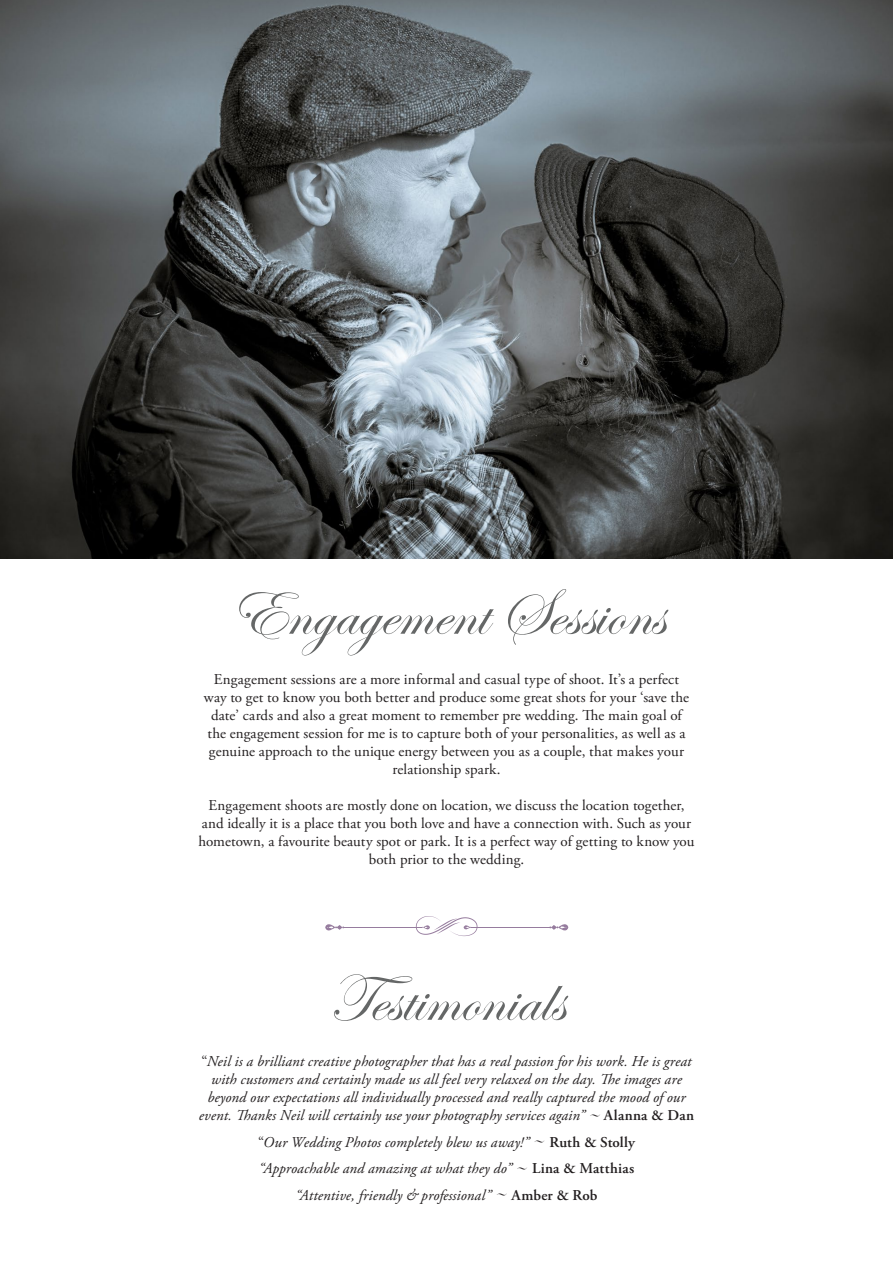
<style>
.page{position:relative;width:893px;height:1263px;background:#fff}
.page>*{position:absolute;margin:0;border:0;box-sizing:border-box;transform-origin:0 0}
.Headings{font:67.5px "Edwardian Script ITC";color:#656767}
.copy{font:15px/18px "Adobe Garamond Pro";letter-spacing:.005em;color:#231f20;text-align:center}
.copy-2{font:italic 15px/18px "Adobe Garamond Pro";letter-spacing:.005em;color:#231f20;text-align:center}
.s1{font-style:normal}
.s2{font-family:"Snell Roundhand";font-style:normal;font-size:19.5px}
.s3{font-weight:600;font-style:normal}
</style>
<div class="page">
<img style="left:0;top:0;width:893px;height:558px">
<svg style="left:549px;top:924px;width:19px;height:7px"></svg>
<hr style="left:471px;top:927px;width:79px;height:1px;background:#967c9e">
<svg style="left:325px;top:924px;width:19px;height:7px"></svg>
<svg style="left:416px;top:916px;width:61px;height:20px"></svg>
<hr style="left:343px;top:927px;width:79px;height:1px;background:#967c9e">
<p class="Headings" style="left:229px;top:576px;width:437px">Engagement Sessions</p>
<p class="copy" style="left:204px;top:670px;width:487px">Engagement sessions are a more informal and casual type of shoot. It’s a perfect way to get to know you both better and produce some great shots for your ‘save the date’ cards and also a great moment to remember pre wedding. The main goal of the engagement session for me is to capture both of your personalities, as well as a genuine approach to the unique energy between you as a couple, that makes your relationship spark.</p>
<p class="copy" style="left:199px;top:796px;width:497px">Engagement shoots are mostly done on location, we discuss the location together, and ideally it is a place that you both love and have a connection with. Such as your hometown, a favourite beauty spot or park. It is a perfect way of getting to know you both prior to the wedding.</p>
<p class="Headings" style="left:329px;top:962px;width:237px">Testimonials</p>
<p class="copy-2" style="left:199px;top:1053px;width:497px"><span class="s1">“</span>Neil is a brilliant creative photographer that has a real passion for his work. He is great with customers and certainly made us all feel very relaxed on the day. The images are beyond our expectations all individually processed and really captured the mood of our event. Thanks Neil will certainly use your photography services again” <span class="s2">~</span> <span class="s3">Alanna &amp; Dan</span></p>
<p class="copy-2" style="left:258px;top:1133px;width:378px"><span class="s1">“</span>Our Wedding Photos completely blew us away!” <span class="s2">~</span> <span class="s3">Ruth &amp; Stolly</span></p>
<p class="copy-2" style="left:259px;top:1160px;width:377px">“Approachable and amazing at what they do” <span class="s2">~</span> <span class="s3">Lina &amp; Matthias</span></p>
<p class="copy-2" style="left:295px;top:1186px;width:304px">“Attentive, friendly &amp; professional” <span class="s2">~</span> <span class="s3">Amber &amp; Rob</span></p>
</div>
